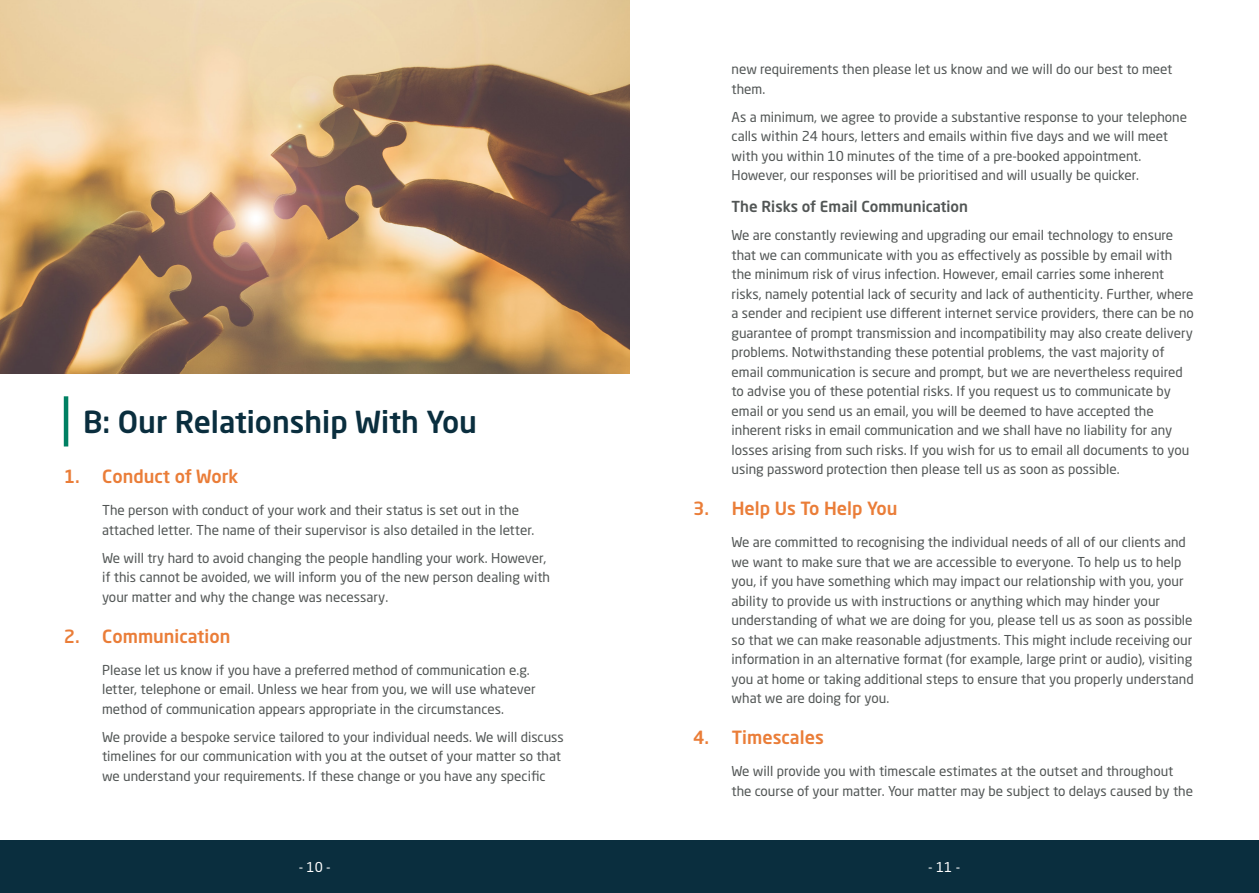
<style>
.page{position:relative;width:1259px;height:893px;background:#fff}
.page>*{position:absolute;margin:0;border:0;box-sizing:border-box;transform-origin:0 0}
.t1{font:500 30px "Neo Sans Std";color:#0a2e3e}
.Heading_01{font:500 18px "Neo Sans Std";color:#ea7d38}
.t2{font:500 15px "Neo Sans Std";color:#525655}
.t3{font:13.5px/19.5px "Neo Sans Std";color:#525655}
.t4{font:13.5px "Neo Sans Std";color:#fff}
</style>
<div class="page">
<div style="left:0;top:840px;width:1259px;height:53px;background:#0a2e3e"></div>
<img style="left:0;top:0;width:629px;height:373px">
<hr style="left:64px;top:396px;width:4px;height:50px;background:#008063">
<p class="t1" style="left:83px;top:403px;width:395px">B: Our Relationship With You</p>
<p class="Heading_01" style="left:64px;top:465px;width:176px">1. Conduct of Work</p>
<p class="t3" style="left:102px;top:500px;width:434px">The person with conduct of your work and their status is set out in the attached letter. The name of their supervisor is also detailed in the letter.</p>
<p class="t3" style="left:102px;top:548px;width:449px">We will try hard to avoid changing the people handling your work. However, if this cannot be avoided, we will inform you of the new person dealing with your matter and why the change was necessary.</p>
<p class="Heading_01" style="left:64px;top:625px;width:168px">2. Communication</p>
<p class="t3" style="left:102px;top:660px;width:435px">Please let us know if you have a preferred method of communication e.g. letter, telephone or email. Unless we hear from you, we will use whatever method of communication appears appropriate in the circumstances.</p>
<p class="t3" style="left:102px;top:727px;width:463px">We provide a bespoke service tailored to your individual needs. We will discuss timelines for our communication with you at the outset of your matter so that we understand your requirements. If these change or you have any specific</p>
<p class="t3" style="left:731px;top:59px;width:442px">new requirements then please let us know and we will do our best to meet them.</p>
<p class="t3" style="left:731px;top:107px;width:457px">As a minimum, we agree to provide a substantive response to your telephone calls within 24 hours, letters and emails within five days and we will meet with you within 10 minutes of the time of a pre-booked appointment.<br>However, our responses will be prioritised and will usually be quicker.</p>
<p class="t2" style="left:731px;top:197px;width:238px">The Risks of Email Communication</p>
<p class="t3" style="left:731px;top:225px;width:464px">We are constantly reviewing and upgrading our email technology to ensure that we can communicate with you as effectively as possible by email with the minimum risk of virus infection. However, email carries some inherent risks, namely potential lack of security and lack of authenticity. Further, where a sender and recipient use different internet service providers, there can be no guarantee of prompt transmission and incompatibility may also create delivery problems. Notwithstanding these potential problems, the vast majority of email communication is secure and prompt, but we are nevertheless required to advise you of these potential risks. If you request us to communicate by email or you send us an email, you will be deemed to have accepted the inherent risks in email communication and we shall have no liability for any losses arising from such risks. If you wish for us to email all documents to you using password protection then please tell us as soon as possible.</p>
<p class="Heading_01" style="left:693px;top:497px;width:206px">3. Help Us To Help You</p>
<p class="t3" style="left:731px;top:532px;width:464px">We are committed to recognising the individual needs of all of our clients and we want to make sure that we are accessible to everyone. To help us to help you, if you have something which may impact our relationship with you, your ability to provide us with instructions or anything which may hinder your understanding of what we are doing for you, please tell us as soon as possible so that we can make reasonable adjustments. This might include receiving our information in an alternative format (for example, large print or audio), visiting you at home or taking additional steps to ensure that you properly understand what we are doing for you.</p>
<p class="Heading_01" style="left:693px;top:726px;width:132px">4. Timescales</p>
<p class="t3" style="left:731px;top:761px;width:463px">We will provide you with timescale estimates at the outset and throughout the course of your matter. Your matter may be subject to delays caused by the</p>
<p class="t4" style="left:299px;top:858px;width:33px">- 10 -</p>
<p class="t4" style="left:928px;top:858px;width:33px">- 11 -</p>
</div>
